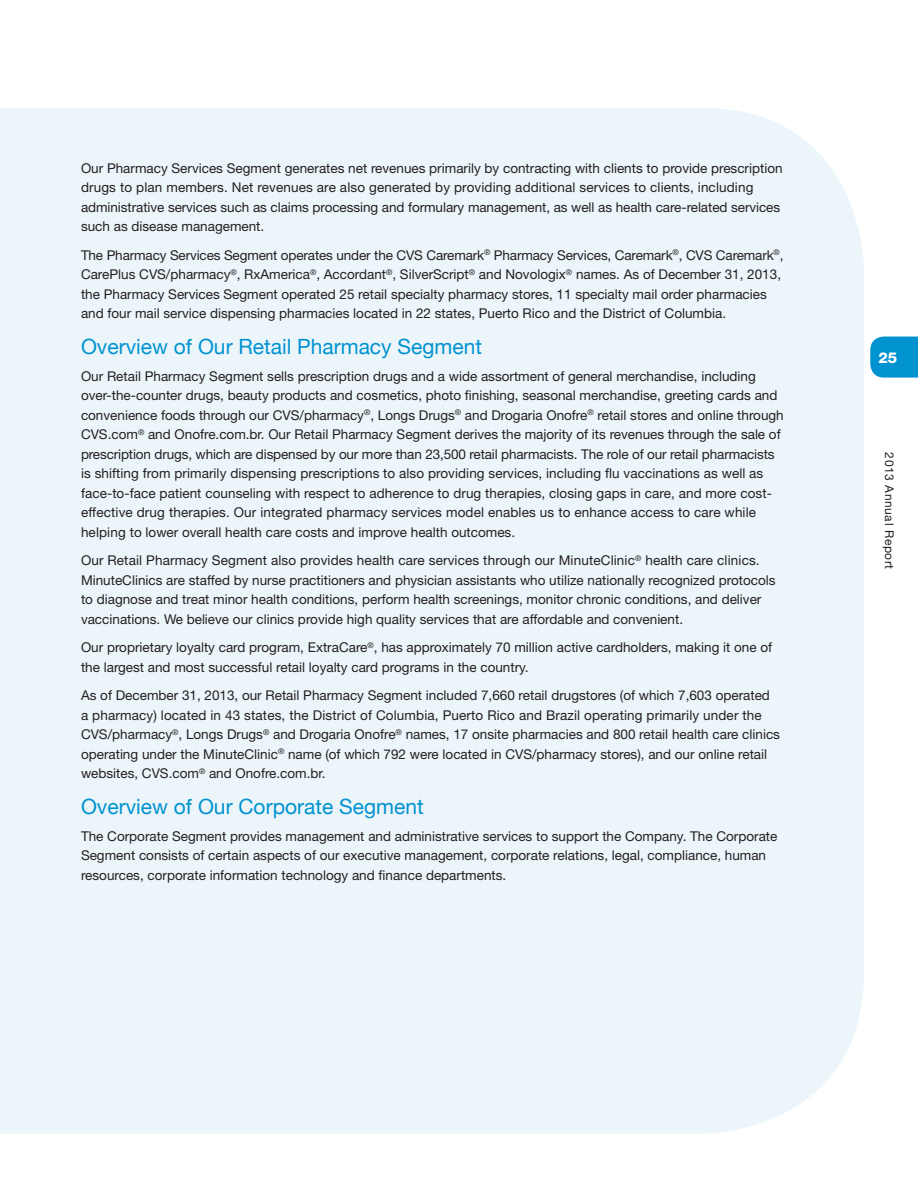
<style>
.page{position:relative;width:918px;height:1188px;background:#fff}
.page>*{position:absolute;margin:0;border:0;box-sizing:border-box;transform-origin:0 0}
.Fin_Header_A_12{font:21px "Helvetica Neue";color:#0093d0}
.t1{font:800 15px "Helvetica Neue";color:#fff}
.Fin_Body_12{font:13.5px/19.5px "Helvetica Neue";color:#231f20}
.t2{font:12px "Helvetica Neue";letter-spacing:.05em;color:#231f20}
</style>
<div class="page">
<div style="left:0;top:108px;width:864px;height:1026px;background:#ecf5fa"></div>
<svg style="left:870px;top:337px;width:48px;height:41px;background:#0d98d2"></svg>
<p class="Fin_Body_12" style="left:81px;top:158px;width:703px">Our Pharmacy Services Segment generates net revenues primarily by contracting with clients to provide prescription drugs to plan members. Net revenues are also generated by providing additional services to clients, including administrative services such as claims processing and formulary management, as well as health care-related services such as disease management.</p>
<p class="Fin_Body_12" style="left:81px;top:245px;width:704px">The Pharmacy Services Segment operates under the CVS Caremark<sup>®</sup> Pharmacy Services, Caremark<sup>®</sup>, CVS Caremark<sup>®</sup>, CarePlus CVS/pharmacy<sup>®</sup>, RxAmerica<sup>®</sup>, Accordant<sup>®</sup>, SilverScript<sup>®</sup> and Novologix<sup>®</sup> names. As of December 31, 2013, the Pharmacy Services Segment operated 25 retail specialty pharmacy stores, 11 specialty mail order pharmacies and four mail service dispensing pharmacies located in 22 states, Puerto Rico and the District of Columbia.</p>
<p class="Fin_Header_A_12" style="left:81px;top:332px;width:402px">Overview of Our Retail Pharmacy Segment</p>
<p class="Fin_Body_12" style="left:81px;top:366px;width:704px">Our Retail Pharmacy Segment sells prescription drugs and a wide assortment of general merchandise, including over-the-counter drugs, beauty products and cosmetics, photo finishing, seasonal merchandise, greeting cards and convenience foods through our CVS/pharmacy<sup>®</sup>, Longs Drugs<sup>®</sup> and Drogaria Onofre<sup>®</sup> retail stores and online through CVS.com<sup>®</sup> and Onofre.com.br. Our Retail Pharmacy Segment derives the majority of its revenues through the sale of prescription drugs, which are dispensed by our more than 23,500 retail pharmacists. The role of our retail pharmacists is shifting from primarily dispensing prescriptions to also providing services, including flu vaccinations as well as face-to-face patient counseling with respect to adherence to drug therapies, closing gaps in care, and more cost&shy;effective drug therapies. Our integrated pharmacy services model enables us to enhance access to care while helping to lower overall health care costs and improve health outcomes.</p>
<p class="Fin_Body_12" style="left:81px;top:550px;width:696px">Our Retail Pharmacy Segment also provides health care services through our MinuteClinic<sup>®</sup> health care clinics.<br>MinuteClinics are staffed by nurse practitioners and physician assistants who utilize nationally recognized protocols to diagnose and treat minor health conditions, perform health screenings, monitor chronic conditions, and deliver vaccinations. We believe our clinics provide high quality services that are affordable and convenient.</p>
<p class="Fin_Body_12" style="left:81px;top:637px;width:693px">Our proprietary loyalty card program, ExtraCare<sup>®</sup>, has approximately 70 million active cardholders, making it one of the largest and most successful retail loyalty card programs in the country.</p>
<p class="Fin_Body_12" style="left:81px;top:685px;width:701px">As of December 31, 2013, our Retail Pharmacy Segment included 7,660 retail drugstores (of which 7,603 operated a pharmacy) located in 43 states, the District of Columbia, Puerto Rico and Brazil operating primarily under the CVS/pharmacy<sup>®</sup>, Longs Drugs<sup>®</sup> and Drogaria Onofre<sup>®</sup> names, 17 onsite pharmacies and 800 retail health care clinics operating under the MinuteClinic<sup>®</sup> name (of which 792 were located in CVS/pharmacy stores), and our online retail websites, CVS.com<sup>®</sup> and Onofre.com.br.</p>
<p class="Fin_Header_A_12" style="left:81px;top:792px;width:344px">Overview of Our Corporate Segment</p>
<p class="Fin_Body_12" style="left:81px;top:826px;width:698px">The Corporate Segment provides management and administrative services to support the Company. The Corporate<br>Segment consists of certain aspects of our executive management, corporate relations, legal, compliance, human resources, corporate information technology and finance departments.</p>
<p class="t1" style="left:878px;top:349px;width:20px">25</p>
<p class="t2" style="left:897px;top:452px;width:118px;rotate:90deg">2013 Annual Report</p>
</div>
